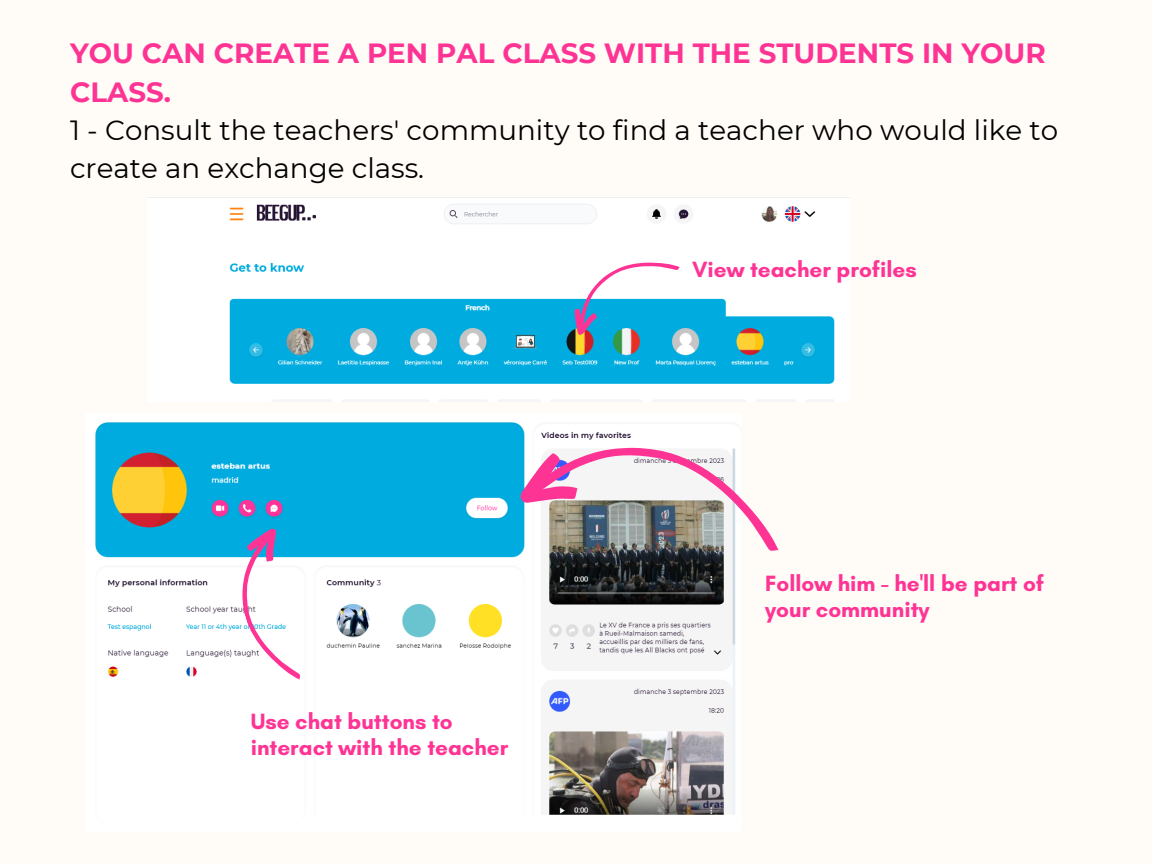
<style>
.page{position:relative;width:1152px;height:864px;background:#fffbf6}
.page>*{position:absolute;margin:0;border:0;box-sizing:border-box;transform-origin:0 0}
.t1{font:27.75px/38.2px "Montserrat";color:#000}
.t2{font:700 27.75px/38.2px "Montserrat";color:#fe3495}
.t3{font:700 22.5px/25.8px "Glacial Indifference";color:#fe3495}
</style>
<div class="page">
<img style="left:95px;top:422px;width:640px;height:393px">
<svg style="left:224px;top:528px;width:91px;height:162px"></svg>
<img style="left:521px;top:422px;width:258px;height:154px">
<svg style="left:519px;top:448px;width:67px;height:68px"></svg>
<img style="left:147px;top:197px;width:702px;height:187px">
<svg style="left:560px;top:242px;width:126px;height:94px"></svg>
<p class="t2" style="left:70px;top:34px;width:977px">YOU CAN CREATE A PEN PAL CLASS WITH THE STUDENTS IN YOUR<br>CLASS.</p>
<p class="t1" style="left:70px;top:111px;width:990px">1 - Consult the teachers' community to find a teacher who would like to create an exchange class.</p>
<p class="t3" style="left:692px;top:256px;width:226px">View teacher profiles</p>
<p class="t3" style="left:251px;top:708px;width:259px">Use chat buttons to interact with the teacher</p>
<p class="t3" style="left:765px;top:570px;width:280px">Follow him - he'll be part of your community</p>
</div>
